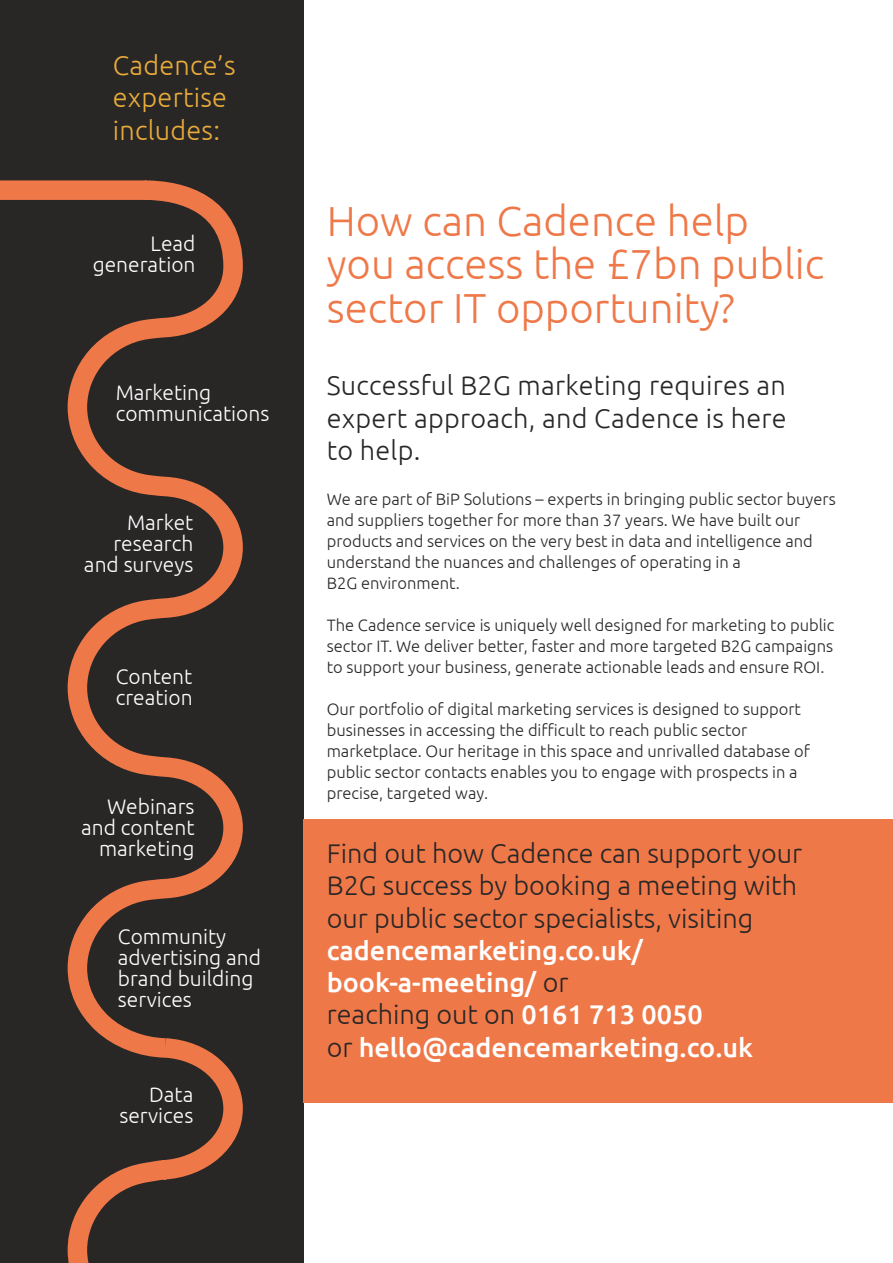
<style>
.page{position:relative;width:893px;height:1263px;background:#fff}
.page>*{position:absolute;margin:0;border:0;box-sizing:border-box;transform-origin:0 0}
.t1{font:300 42px/43.5px "Ubuntu";color:#ef7848}
.t2{font:300 27px/32.2px "Ubuntu";color:#292626;text-align:justify}
.t3{font:500 27px/32.2px "Ubuntu";color:#fff}
.t4{font:300 27px/32.2px "Ubuntu";letter-spacing:.01em;color:#e8ab3b}
.t5{font:300 21px/21px "Ubuntu";color:#fff;text-align:right}
.t6{font:300 16.5px/21px "Ubuntu";color:#292626}
.s1{font-weight:300;color:#292626}
</style>
<div class="page">
<div style="left:0;top:0;width:303px;height:1263px;background:#292626"></div>
<div style="left:303px;top:819px;width:590px;height:284px;background:#ef7848"></div>
<svg style="left:0;top:180px;width:243px;height:1083px"></svg>
<h2 class="t4" style="left:113px;top:49px;width:124px">Cadence’s expertise includes:</h2>
<p class="t5" style="left:93px;top:232px;width:104px">Lead generation</p>
<p class="t5" style="left:116px;top:381px;width:155px;text-align:left">Marketing communications</p>
<p class="t5" style="left:84px;top:511px;width:111px">Market research and surveys</p>
<p class="t5" style="left:116px;top:666px;width:78px;text-align:left">Content creation</p>
<p class="t5" style="left:81px;top:795px;width:115px">Webinars and content marketing</p>
<p class="t5" style="left:118px;top:925px;width:145px;text-align:left">Community advertising and brand building services</p>
<p class="t5" style="left:119px;top:1083px;width:76px">Data services</p>
<h1 class="t1" style="left:327px;top:198px;width:499px">How can Cadence help you access the £7bn public sector IT opportunity?</h1>
<h2 class="t2" style="left:327px;top:369px;width:461px">Successful B2G marketing requires an expert approach, and Cadence is here to help.</h2>
<p class="t6" style="left:327px;top:488px;width:510px">We are part of BiP Solutions – experts in bringing public sector buyers and suppliers together for more than 37 years. We have built our products and services on the very best in data and intelligence and understand the nuances and challenges of operating in a<br>B2G environment.</p>
<p class="t6" style="left:327px;top:614px;width:509px;text-align:justify">The Cadence service is uniquely well designed for marketing to public sector IT. We deliver better, faster and more targeted B2G campaigns to support your business, generate actionable leads and ensure ROI.</p>
<p class="t6" style="left:327px;top:698px;width:485px">Our portfolio of digital marketing services is designed to support businesses in accessing the difficult to reach public sector marketplace. Our heritage in this space and unrivalled database of public sector contacts enables you to engage with prospects in a precise, targeted way.</p>
<h2 class="t2" style="left:327px;top:837px;width:477px;text-align:left">Find out how Cadence can support your<br>B2G success by booking a meeting with our public sector specialists, visiting</h2>
<h2 class="t3" style="left:327px;top:933px;width:428px">cadencemarketing.co.uk/ book-a-meeting/ <span class="s1">or<br>reaching out on</span> 0161 713 0050<br><span class="s1">or</span> hello@cadencemarketing.co.uk</h2>
</div>
